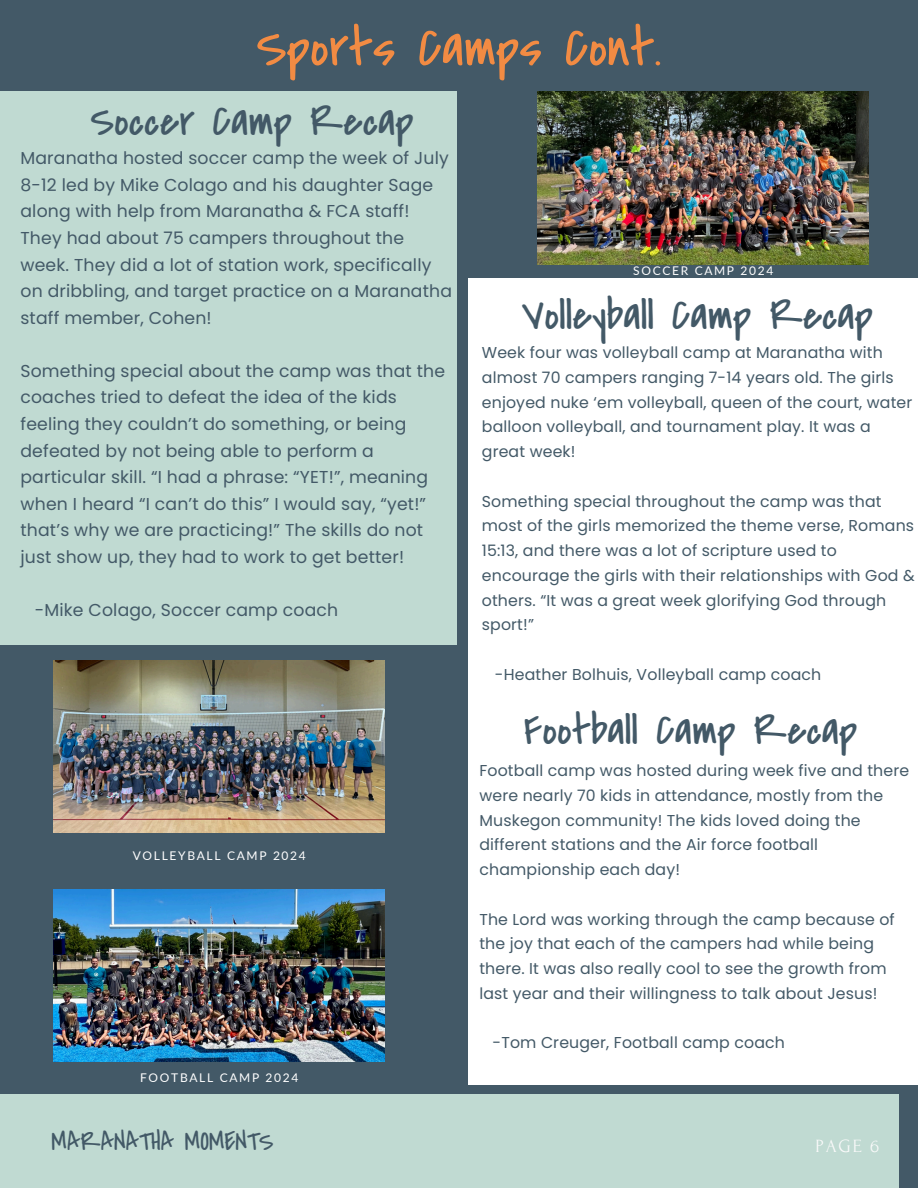
<style>
.page{position:relative;width:918px;height:1188px;background:#435967}
.page>*{position:absolute;margin:0;border:0;box-sizing:border-box;transform-origin:0 0}
.t1{font:56.55px "Covered By Your Grace";color:#f28b43}
.t2{font:44.55px "Covered By Your Grace";color:#435967}
.t3{font:27px "Covered By Your Grace";color:#435967}
.t4{font:18.6px "Forum";color:#fafafa}
.t5{font:17.25px/26.5px "Poppins";letter-spacing:.01em;color:#435967}
.t6{font:15.75px/24.8px "Poppins";letter-spacing:.01em;color:#435967}
.t7{font:12px "Lato";letter-spacing:.14em;color:#fff}
</style>
<div class="page">
<div style="left:0;top:1094px;width:899px;height:94px;background:#c0dad2"></div>
<div style="left:0;top:91px;width:457px;height:554px;background:#c0dad2"></div>
<div style="left:468px;top:278px;width:450px;height:807px;background:#fff"></div>
<img style="left:54px;top:890px;width:331px;height:172px">
<img style="left:54px;top:660px;width:331px;height:173px">
<img style="left:538px;top:91px;width:331px;height:174px">
<h6 class="t1" style="left:256px;top:11px;width:406px">Sports Camps Cont.</h6>
<h5 class="t2" style="left:90px;top:91px;width:325px">Soccer Camp Recap</h5>
<h1 class="t5" style="left:20px;top:145px;width:433px">Maranatha hosted soccer camp the week of July 8-12 led by Mike Colago and his daughter Sage along with help from Maranatha &amp; FCA staff!<br>They had about 75 campers throughout the week. They did a lot of station work, specifically on dribbling, and target practice on a Maranatha staff member, Cohen!</h1>
<h5 class="t5" style="left:20px;top:358px;width:426px">Something special about the camp was that the coaches tried to defeat the idea of the kids feeling they couldn’t do something, or being defeated by not being able to perform a particular skill. “I had a phrase: “YET!”, meaning when I heard “I can’t do this” I would say, “yet!” that’s why we are practicing!” The skills do not just show up, they had to work to get better!</h5>
<h5 class="t5" style="left:35px;top:597px;width:305px">-Mike Colago, Soccer camp coach</h5>
<h3 class="t7" style="left:133px;top:848px;width:175px">VOLLEYBALL CAMP 2024</h3>
<h4 class="t7" style="left:140px;top:1070px;width:160px">FOOTBALL CAMP 2024</h4>
<p class="t7" style="left:633px;top:264px;width:142px">SOCCER CAMP 2024</p>
<h2 class="t2" style="left:522px;top:286px;width:353px">Volleyball Camp Recap</h2>
<p class="t6" style="left:482px;top:340px;width:432px">Week four was volleyball camp at Maranatha with almost 70 campers ranging 7-14 years old. The girls enjoyed nuke ‘em volleyball, queen of the court, water balloon volleyball, and tournament play. It was a great week!</p>
<p class="t6" style="left:482px;top:489px;width:434px">Something special throughout the camp was that most of the girls memorized the theme verse, Romans 15:13, and there was a lot of scripture used to encourage the girls with their relationships with God &amp; others. “It was a great week glorifying God through sport!”</p>
<h2 class="t6" style="left:495px;top:662px;width:328px">-Heather Bolhuis, Volleyball camp coach</h2>
<h6 class="t2" style="left:524px;top:701px;width:335px">Football Camp Recap</h6>
<p class="t6" style="left:479px;top:758px;width:431px">Football camp was hosted during week five and there were nearly 70 kids in attendance, mostly from the Muskegon community! The kids loved doing the different stations and the Air force football championship each day!</p>
<h2 class="t6" style="left:479px;top:907px;width:417px">The Lord was working through the camp because of the joy that each of the campers had while being there. It was also really cool to see the growth from last year and their willingness to talk about Jesus!</h2>
<p class="t6" style="left:493px;top:1030px;width:294px">-Tom Creuger, Football camp coach</p>
<h6 class="t3" style="left:52px;top:1124px;width:224px">MARANATHA MOMENTS</h6>
<h6 class="t4" style="left:815px;top:1136px;width:66px">PAGE 6</h6>
</div>
